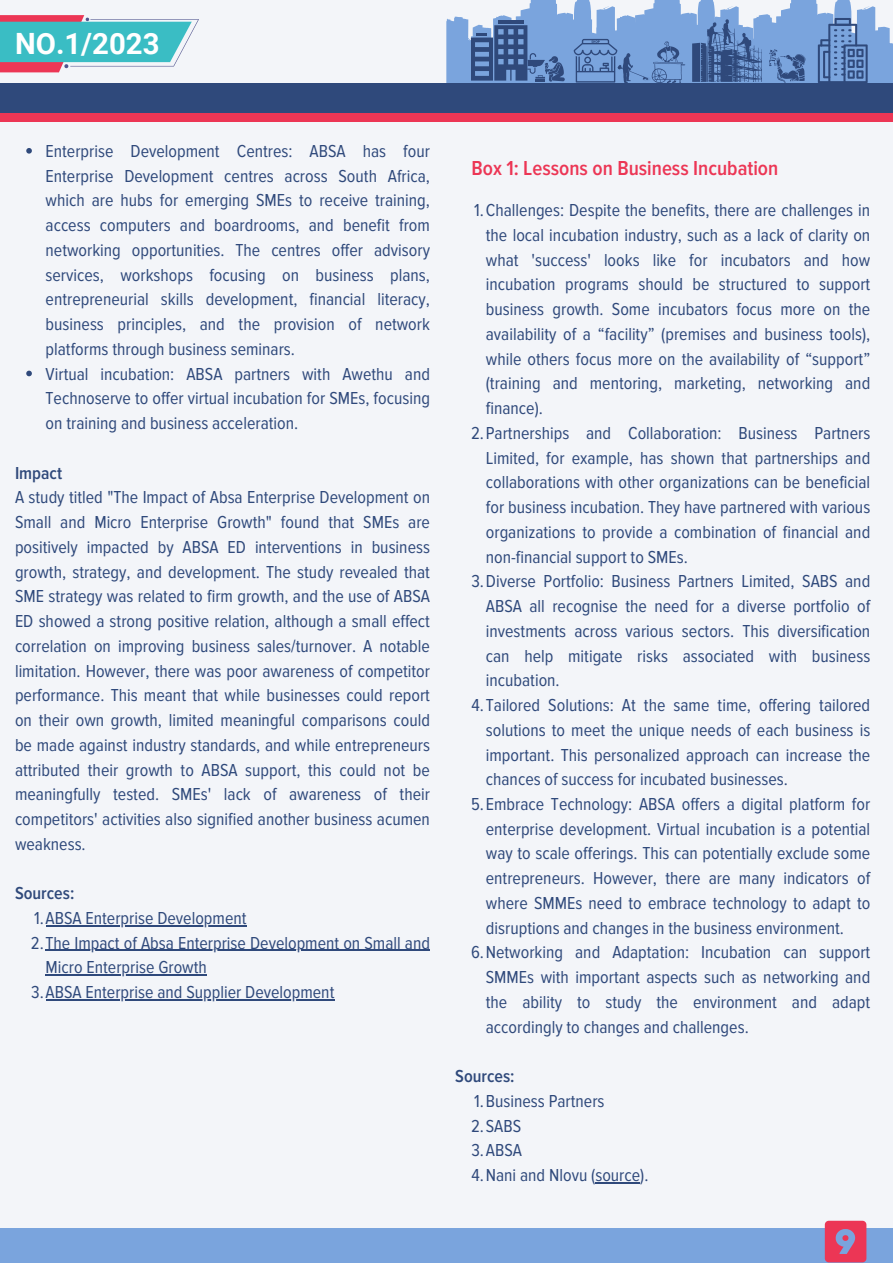
<style>
.page{position:relative;width:893px;height:1264px;background:#fff}
.page>*{position:absolute;margin:0;border:0;box-sizing:border-box;transform-origin:0 0}
.t1{font:700 29.25px "Roboto";color:#fff}
.t2{font:600 21px "Proxima Nova Cond";color:#ec3655}
.t3{font:18px/24.8px "Proxima Nova Cond";color:#2f497b;text-align:justify}
.t4{font:600 18px "Proxima Nova Cond";color:#2f497b}
</style>
<div class="page">
<div style="left:0;top:0;width:892px;height:1262px;background:#f3f5f9"></div>
<div style="left:0;top:89px;width:892px;height:32px;background:#ec3655"></div>
<div style="left:0;top:83px;width:892px;height:29px;background:#2f497b"></div>
<div style="left:0;top:1227px;width:892px;height:35px;background:#7aa4dd"></div>
<svg style="left:446px;top:0;width:446px;height:83px;background:#7c9dcd"></svg>
<svg style="left:824px;top:1220px;width:42px;height:42px"></svg>
<svg style="left:26px;top:148px;width:6px;height:6px"></svg>
<svg style="left:26px;top:370px;width:6px;height:6px"></svg>
<hr style="left:46px;top:925px;width:200px;height:1px;background:#2f497b">
<hr style="left:46px;top:949px;width:384px;height:1px;background:#2f497b">
<hr style="left:46px;top:974px;width:161px;height:1px;background:#2f497b">
<hr style="left:46px;top:999px;width:288px;height:1px;background:#2f497b">
<hr style="left:595px;top:1182px;width:45px;height:1px;background:#2f497b">
<svg style="left:0;top:15px;width:199px;height:57px"></svg>
<p class="t1" style="left:15px;top:26px;width:146px">NO.1/2023</p>
<p class="t3" style="left:46px;top:139px;width:386px">Enterprise Development Centres: ABSA has four Enterprise Development centres across South Africa, which are hubs for emerging SMEs to receive training, access computers and boardrooms, and benefit from networking opportunities. The centres offer advisory services, workshops focusing on business plans, entrepreneurial skills development, financial literacy, business principles, and the provision of network platforms through business seminars.</p>
<p class="t3" style="left:46px;top:361px;width:386px">Virtual incubation: ABSA partners with Awethu and Technoserve to offer virtual incubation for SMEs, focusing on training and business acceleration.</p>
<p class="t4" style="left:15px;top:462px;width:49px">Impact</p>
<p class="t3" style="left:15px;top:485px;width:416px">A study titled "The Impact of Absa Enterprise Development on Small and Micro Enterprise Growth" found that SMEs are positively impacted by ABSA ED interventions in business growth, strategy, and development. The study revealed that SME strategy was related to firm growth, and the use of ABSA ED showed a strong positive relation, although a small effect correlation on improving business sales/turnover. A notable limitation. However, there was poor awareness of competitor performance. This meant that while businesses could report on their own growth, limited meaningful comparisons could be made against industry standards, and while entrepreneurs attributed their growth to ABSA support, this could not be meaningfully tested. SMEs' lack of awareness of their competitors' activities also signified another business acumen weakness.</p>
<p class="t4" style="left:15px;top:882px;width:61px">Sources:</p>
<p class="t3" style="left:34px;top:906px;width:214px">1.ABSA Enterprise Development</p>
<p class="t3" style="left:46px;top:930px;width:386px;text-indent:-15px">2.The Impact of Absa Enterprise Development on Small and<br>Micro Enterprise Growth</p>
<p class="t3" style="left:31px;top:980px;width:305px">3.ABSA Enterprise and Supplier Development</p>
<p class="t2" style="left:471px;top:155px;width:308px">Box 1: Lessons on Business Incubation</p>
<p class="t3" style="left:486px;top:198px;width:386px;text-indent:-12px">1.Challenges: Despite the benefits, there are challenges in the local incubation industry, such as a lack of clarity on what 'success' looks like for incubators and how incubation programs should be structured to support business growth. Some incubators focus more on the availability of a “facility” (premises and business tools), while others focus more on the availability of “support” (training and mentoring, marketing, networking and finance).</p>
<p class="t3" style="left:486px;top:421px;width:386px;text-indent:-15px">2.Partnerships and Collaboration: Business Partners Limited, for example, has shown that partnerships and collaborations with other organizations can be beneficial for business incubation. They have partnered with various organizations to provide a combination of financial and non-financial support to SMEs.</p>
<p class="t3" style="left:486px;top:569px;width:386px;text-indent:-14px">3.Diverse Portfolio: Business Partners Limited, SABS and ABSA all recognise the need for a diverse portfolio of investments across various sectors. This diversification can help mitigate risks associated with business incubation.</p>
<p class="t3" style="left:486px;top:693px;width:386px;text-indent:-14px">4.Tailored Solutions: At the same time, offering tailored solutions to meet the unique needs of each business is important. This personalized approach can increase the chances of success for incubated businesses.</p>
<p class="t3" style="left:486px;top:792px;width:386px;text-indent:-15px">5.Embrace Technology: ABSA offers a digital platform for enterprise development. Virtual incubation is a potential way to scale offerings. This can potentially exclude some entrepreneurs. However, there are many indicators of where SMMEs need to embrace technology to adapt to disruptions and changes in the business environment.</p>
<p class="t3" style="left:486px;top:940px;width:386px;text-indent:-15px">6.Networking and Adaptation: Incubation can support SMMEs with important aspects such as networking and the ability to study the environment and adapt accordingly to changes and challenges.</p>
<p class="t4" style="left:455px;top:1065px;width:61px">Sources:</p>
<p class="t3" style="left:474px;top:1088px;width:132px">1.Business Partners</p>
<p class="t3" style="left:471px;top:1113px;width:52px">2.SABS</p>
<p class="t3" style="left:471px;top:1138px;width:52px">3.ABSA</p>
<p class="t3" style="left:471px;top:1163px;width:178px">4.Nani and Nlovu (source).</p>
</div>
